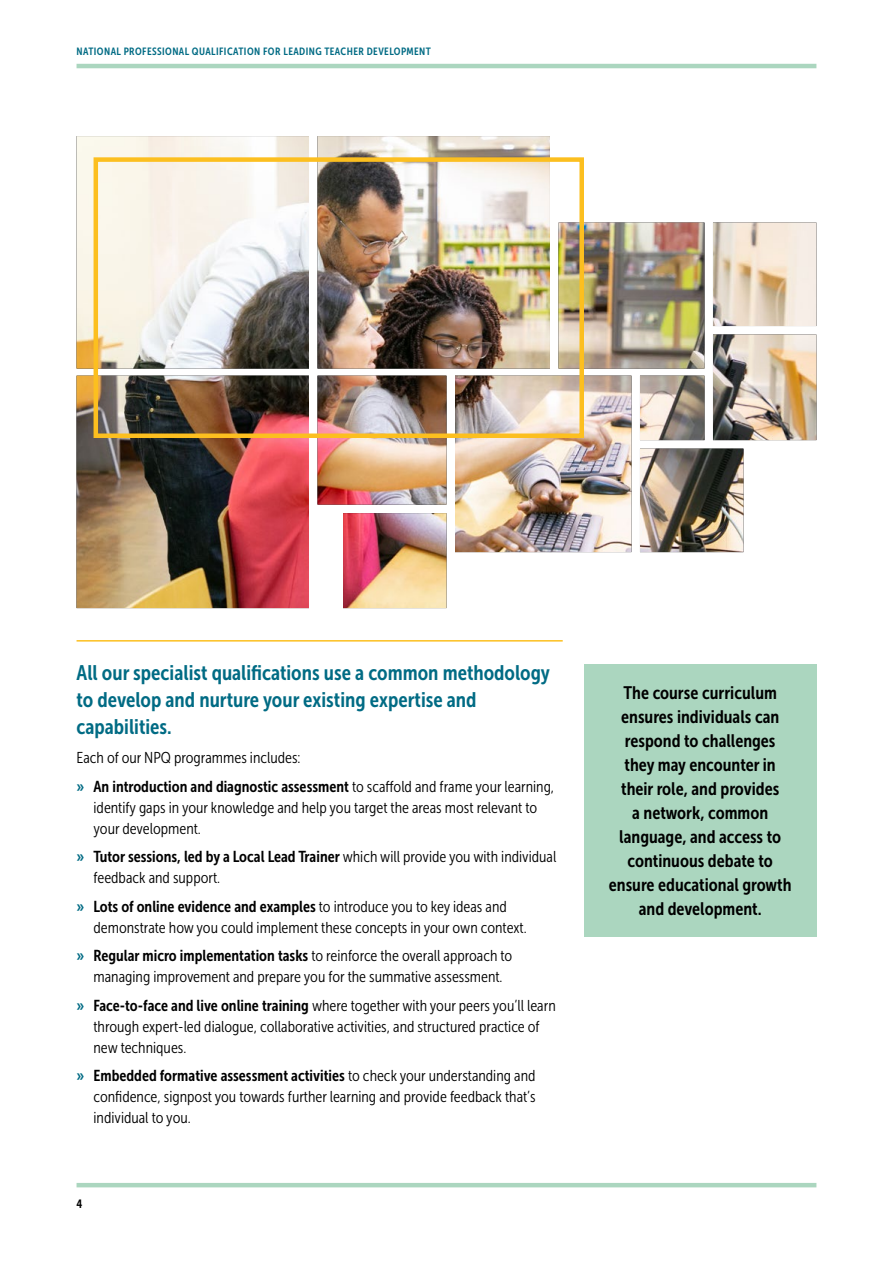
<style>
.page{position:relative;width:893px;height:1263px;background:#fff}
.page>*{position:absolute;margin:0;border:0;box-sizing:border-box;transform-origin:0 0}
.t1{font:21px/27px "Museo Sans Cond 700";color:#006b84}
.t2{font:18px/24px "Museo Sans Cond 700";color:#000;text-align:center}
.t3{font:15.75px/21px "Museo Sans Cond 300";color:#000}
.t4{font:15.75px "Museo Sans Cond 700";color:#000}
.t5{font:12px "Museo Sans Cond 700";color:#000}
.t6{font:10.5px "Museo Sans Cond 700";letter-spacing:.04em;color:#006b84}
.s1{color:#006b84}
.s2{font-family:"Museo Sans Cond 300"}
.s3{font-family:"Museo Sans Cond 700";color:#006b84}
.s4{font-family:"Museo Sans Cond 700"}
</style>
<div class="page">
<hr style="left:77px;top:64px;width:739px;height:4px;background:#abd6bf">
<hr style="left:77px;top:1183px;width:739px;height:4px;background:#abd6bf">
<hr style="left:77px;top:640px;width:486px;height:1px;background:#fcbf1f">
<img style="left:77px;top:136px;width:739px;height:472px">
<div style="left:94px;top:157px;width:490px;height:281px;border:4px solid #fcbf1f"></div>
<div style="left:584px;top:664px;width:232px;height:272px;background:#abd6bf"></div>
<p class="t6" style="left:77px;top:45px;width:356px">NATIONAL PROFESSIONAL QUALIFICATION FOR LEADING TEACHER DEVELOPMENT</p>
<h1 class="t1" style="left:77px;top:659px;width:475px">All our specialist qualifications use a common methodology to develop and nurture your existing expertise and capabilities.</h1>
<p class="t3" style="left:77px;top:747px;width:225px">Each of our NPQ programmes includes:</p>
<p class="t4" style="left:77px;top:777px;width:479px"><span class="s1">»</span> An introduction and diagnostic assessment <span class="s2">to scaffold and frame your learning,</span></p>
<p class="t3" style="left:94px;top:797px;width:445px">identify gaps in your knowledge and help you target the areas most relevant to your development.</p>
<p class="t4" style="left:77px;top:848px;width:481px"><span class="s1">»</span> Tutor sessions, led by a Local Lead Trainer <span class="s2">which will provide you with individual</span></p>
<p class="t3" style="left:94px;top:867px;width:128px">feedback and support.</p>
<p class="t4" style="left:77px;top:897px;width:432px"><span class="s1">»</span> Lots of online evidence and examples <span class="s2">to introduce you to key ideas and</span></p>
<p class="t3" style="left:94px;top:917px;width:435px">demonstrate how you could implement these concepts in your own context.</p>
<p class="t4" style="left:77px;top:947px;width:437px"><span class="s1">»</span> Regular micro implementation tasks <span class="s2">to reinforce the overall approach to</span></p>
<p class="t3" style="left:77px;top:962px;width:481px;line-height:28.5px;text-indent:17px">managing improvement and prepare you for the summative assessment.<br><span class="s3">»</span> <span class="s4">Face-to-face and live online training</span> where together with your peers you’ll learn</p>
<p class="t3" style="left:94px;top:1016px;width:448px">through expert-led dialogue, collaborative activities, and structured practice of new techniques.</p>
<p class="t4" style="left:77px;top:1067px;width:460px"><span class="s1">»</span> Embedded formative assessment activities <span class="s2">to check your understanding and</span></p>
<p class="t3" style="left:94px;top:1086px;width:444px">confidence, signpost you towards further learning and provide feedback that’s individual to you.</p>
<p class="t5" style="left:77px;top:1197px;width:7px">4</p>
<p class="t2" style="left:609px;top:681px;width:184px">The course curriculum ensures individuals can respond to challenges they may encounter in their role, and provides<br>a network, common language, and access to continuous debate to ensure educational growth and development.</p>
</div>
